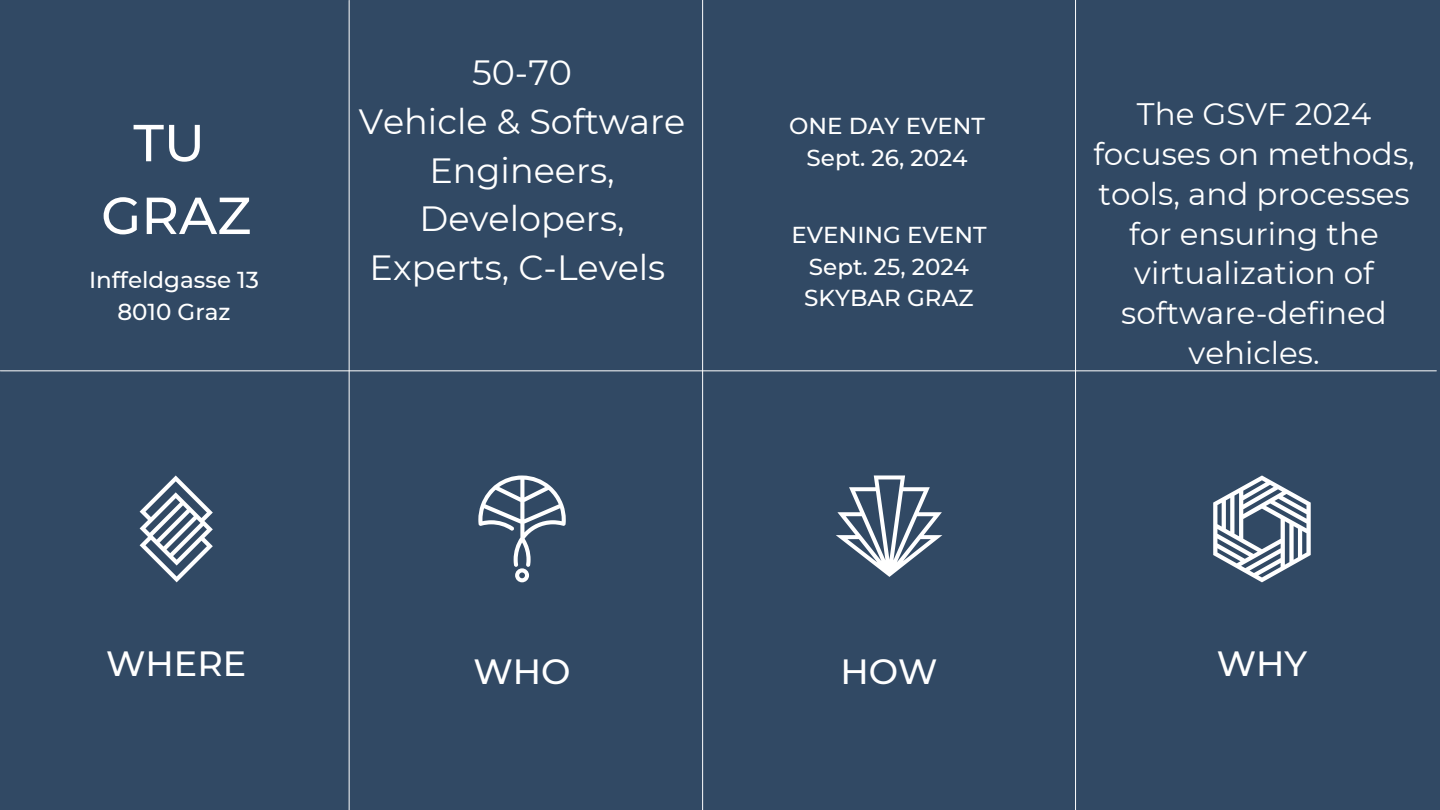
<style>
.page{position:relative;width:1440px;height:810px;background:#314964}
.page>*{position:absolute;margin:0;border:0;box-sizing:border-box;transform-origin:0 0}
.t1{font:500 52px/72.8px "Montserrat";color:#fff;text-align:center}
.t2{font:35px/48.8px "Montserrat";color:#fff;text-align:center}
.t3{font:500 35px "Montserrat";color:#fff}
.t4{font:31px/39.8px "Montserrat";color:#fff;text-align:center}
.t5{font:500 23px "Montserrat";color:#fff}
</style>
<div class="page">
<hr style="left:349px;top:0;width:1px;height:810px;background:#fff">
<hr style="left:0;top:370px;width:1436px;height:1px;background:#fff">
<hr style="left:702px;top:0;width:1px;height:810px;background:#fff">
<hr style="left:1075px;top:0;width:1px;height:810px;background:#fff">
<svg style="left:140px;top:475px;width:73px;height:107px"></svg>
<svg style="left:478px;top:476px;width:88px;height:106px"></svg>
<svg style="left:836px;top:475px;width:106px;height:102px"></svg>
<svg style="left:1213px;top:475px;width:98px;height:107px"></svg>
<p class="t1" style="left:101px;top:106px;width:152px">TU<br>GRAZ</p>
<p class="t5" style="left:89px;top:266px;width:171px">Inffeldgasse 13</p>
<p class="t5" style="left:117px;top:298px;width:115px">8010 Graz</p>
<p class="t2" style="left:359px;top:48px;width:328px">50-70<br>Vehicle &amp; Software<br>Engineers,<br>Developers,<br>Experts, C-Levels</p>
<p class="t5" style="left:789px;top:112px;width:198px">ONE DAY EVENT</p>
<p class="t5" style="left:807px;top:143px;width:163px">Sept. 26, 2024</p>
<h2 class="t5" style="left:791px;top:221px;width:197px">EVENING EVENT</h2>
<p class="t5" style="left:809px;top:253px;width:162px">Sept. 25, 2024</p>
<h2 class="t5" style="left:804px;top:284px;width:171px">SKYBAR GRAZ</h2>
<p class="t4" style="left:1093px;top:94px;width:323px">The GSVF 2024 focuses on methods, tools, and processes for ensuring the virtualization of software-defined vehicles.</p>
<h3 class="t3" style="left:106px;top:642px;width:142px">WHERE</h3>
<h4 class="t3" style="left:473px;top:650px;width:99px">WHO</h4>
<h1 class="t3" style="left:840px;top:650px;width:99px">HOW</h1>
<p class="t3" style="left:1217px;top:642px;width:92px">WHY</p>
</div>
